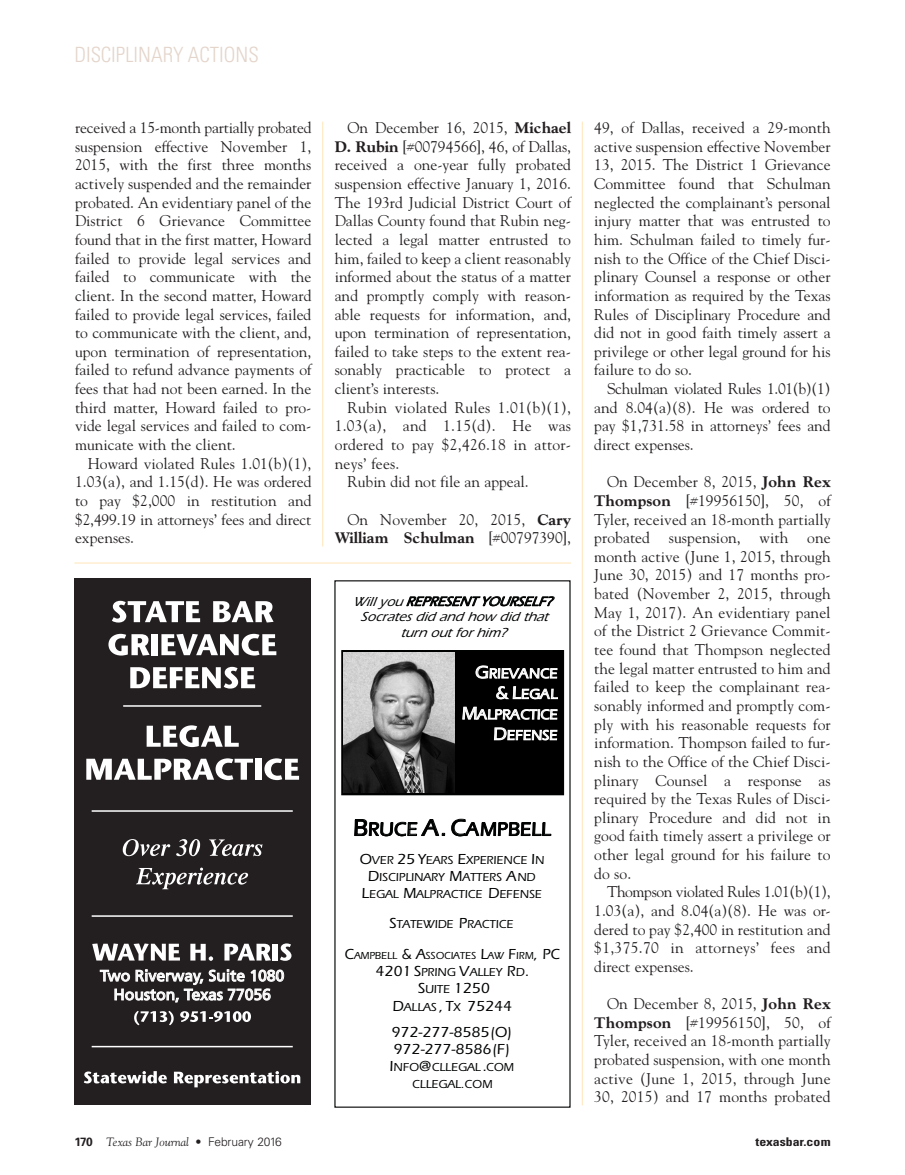
<style>
.page{position:relative;width:905px;height:1175px;background:#fff}
.page>*{position:absolute;margin:0;border:0;box-sizing:border-box;transform-origin:0 0}
.t1{font:300 condensed 21px "Univers";color:#e4d5cb}
.t2{font:500 19.5px "Itc Eras";letter-spacing:.005em;color:#010202}
.t3{font:15.75px/18.8px "Frutiger";color:#fff;text-align:center}
.t4{font:15.6px/18.6px "Goudy";color:#231f20;text-align:justify}
.t5{font:500 15px/17.1px "Itc Eras";color:#010202;text-align:center}
.t6{font:500 14.25px/20.5px "Itc Eras";letter-spacing:.005em;color:#fff;text-align:right}
.t7{font:italic 500 13.5px/15.5px "Itc Eras";letter-spacing:.005em;color:#010202;text-align:center}
.t8{font:500 12px/17.1px "Itc Eras";color:#010202;text-align:center}
.t9{font:italic 12px "Goudy";color:#231f20}
.t10{font:700 condensed 12px "Univers";color:#231f20;scale:1.15 1}
.t11{font:500 10.5px "Itc Eras";color:#010202}
.s1{font-weight:800}
.s2{font-size:18px}
.s3{font-size:24px}
.s4{font-size:15px}
.s5{font-size:12px}
.s6{font-family:"Univers";font-weight:700;font-style:normal}
.s7{font-family:"Univers";font-weight:300;font-style:normal}
</style>
<div class="page">
<hr style="left:322px;top:122px;width:1px;height:424px;background:#ffe6b9">
<hr style="left:582px;top:122px;width:1px;height:983px;background:#ffe6b9">
<hr style="left:74px;top:563px;width:497px;height:1px;background:#ffe6b9">
<div style="left:74px;top:579px;width:237px;height:526px;background:#231f20"></div>
<svg style="left:112px;top:601px;width:88px;height:21px"></svg>
<svg style="left:213px;top:601px;width:60px;height:21px"></svg>
<svg style="left:108px;top:634px;width:42px;height:21px"></svg>
<div style="left:151px;top:634px;width:7px;height:21px;background:#fff"></div>
<svg style="left:161px;top:634px;width:115px;height:21px"></svg>
<svg style="left:130px;top:667px;width:125px;height:21px"></svg>
<hr style="left:123px;top:705px;width:138px;height:1px;background:#fff">
<svg style="left:147px;top:725px;width:92px;height:22px"></svg>
<svg style="left:86px;top:758px;width:167px;height:22px"></svg>
<div style="left:255px;top:758px;width:6px;height:21px;background:#fff"></div>
<svg style="left:264px;top:758px;width:35px;height:22px"></svg>
<hr style="left:92px;top:810px;width:201px;height:1px;background:#fff">
<svg style="left:123px;top:839px;width:47px;height:17px"></svg>
<svg style="left:176px;top:839px;width:24px;height:17px"></svg>
<svg style="left:209px;top:839px;width:53px;height:17px"></svg>
<svg style="left:136px;top:867px;width:112px;height:22px"></svg>
<hr style="left:92px;top:915px;width:201px;height:1px;background:#fff">
<svg style="left:92px;top:943px;width:88px;height:17px"></svg>
<svg style="left:190px;top:943px;width:23px;height:17px"></svg>
<svg style="left:224px;top:943px;width:47px;height:17px"></svg>
<div style="left:272px;top:943px;width:5px;height:17px;background:#fff"></div>
<svg style="left:280px;top:943px;width:11px;height:17px"></svg>
<svg style="left:134px;top:1011px;width:40px;height:14px"></svg>
<svg style="left:180px;top:1011px;width:71px;height:11px"></svg>
<hr style="left:92px;top:1045px;width:201px;height:2px;background:#fff">
<svg style="left:84px;top:1071px;width:83px;height:12px"></svg>
<svg style="left:174px;top:1071px;width:126px;height:16px"></svg>
<div style="left:276px;top:969px;width:8px;height:12px;border:1px solid #fff;border-radius:50%"></div>
<svg style="left:100px;top:969px;width:182px;height:33px"></svg>
<svg style="left:406px;top:596px;width:149px;height:11px"></svg>
<svg style="left:354px;top:819px;width:91px;height:17px"></svg>
<svg style="left:451px;top:818px;width:100px;height:19px"></svg>
<div style="left:342px;top:650px;width:221px;height:144px;background:#000"></div>
<div style="left:341px;top:650px;width:223px;height:145px;border:1px solid #010202"></div>
<svg style="left:462px;top:665px;width:96px;height:76px"></svg>
<img style="left:343px;top:652px;width:111px;height:140px">
<h1 class="t1" style="left:74px;top:47px;width:186px">DISCIPLINARY ACTIONS</h1>
<p class="t4" style="left:75px;top:120px;width:238px">received a 15-month partially probated suspension effective November 1, 2015, with the first three months actively suspended and the remainder probated. An evidentiary panel of the District 6 Grievance Committee found that in the first matter, Howard failed to provide legal services and failed to communicate with the client. In the second matter, Howard failed to provide legal services, failed to communicate with the client, and, upon termination of representation, failed to refund advance payments of fees that had not been earned. In the third matter, Howard failed to pro&shy;vide legal services and failed to com&shy;municate with the client.</p>
<p class="t4" style="left:75px;top:455px;width:238px;text-indent:13px">Howard violated Rules 1.01(b)(1), 1.03(a), and 1.15(d). He was ordered to pay $2,000 in restitution and $2,499.19 in attorneys’ fees and direct expenses.</p>
<p class="t3" style="left:100px;top:967px;width:186px">Two Riverway, Suite 1080<br>Houston, Texas 77056</p>
<p class="t4" style="left:335px;top:120px;width:238px;text-indent:13px">On December 16, 2015, <span class="s1">Michael D. Rubin</span> [#00794566], 46, of Dallas, received a one-year fully probated suspension effective January 1, 2016.<br>The 193rd Judicial District Court of Dallas County found that Rubin neg&shy;lected a legal matter entrusted to him, failed to keep a client reasonably informed about the status of a matter and promptly comply with reason&shy;able requests for information, and, upon termination of representation, failed to take steps to the extent rea&shy;sonably practicable to protect a client’s interests.</p>
<p class="t4" style="left:347px;top:399px;width:225px">Rubin violated Rules 1.01(b)(1),</p>
<p class="t4" style="left:335px;top:418px;width:238px">1.03(a), and 1.15(d). He was</p>
<p class="t4" style="left:335px;top:436px;width:238px">ordered to pay $2,426.18 in attor-</p>
<p class="t4" style="left:335px;top:455px;width:66px">neys’ fees.</p>
<p class="t4" style="left:347px;top:474px;width:183px">Rubin did not file an appeal.</p>
<p class="t4" style="left:335px;top:511px;width:238px;text-align:right">On November 20, 2015, <span class="s1">Cary<br>William Schulman</span> [#00797390],</p>
<p class="t7" style="left:353px;top:595px;width:205px">Willyou REPRESENT YOURSELF?<br>Socratesdid and how did that turn outforhim?</p>
<p class="t6" style="left:461px;top:664px;width:97px"><span class="s2">G</span>RIEVANCE <span class="s2">&amp; L</span>EGAL<br><span class="s2">M</span>ALPRACTICE<br><span class="s2">D</span>EFENSE</p>
<p class="t2" style="left:353px;top:822px;width:199px"><span class="s3">B</span>RUCE <span class="s3">A.C</span>AMPBELL</p>
<p class="t8" style="left:359px;top:852px;width:186px"><span class="s4">O</span>VER <span class="s4">25 Y</span>EARS <span class="s4">E</span>XPERIENCE <span class="s4">I</span>N<br><span class="s4">D</span>ISCIPLINARY <span class="s4">M</span>ATTERS <span class="s4">A</span>ND<br><span class="s4">L</span>EGAL <span class="s4">M</span>ALPRACTICE <span class="s4">D</span>EFENSE</p>
<p class="t8" style="left:389px;top:917px;width:126px"><span class="s4">S</span>TATEWIDE <span class="s4">P</span>RACTICE</p>
<p class="t11" style="left:344px;top:952px;width:217px"><span class="s4">C</span>AMPBELL <span class="s4">&amp; A</span>SSOCIATES <span class="s4">L</span>AW <span class="s4">F</span>IRM<span class="s4">, PC</span></p>
<p class="t8" style="left:375px;top:965px;width:155px"><span class="s4">4201S</span>PRING <span class="s4">V</span>ALLEY <span class="s4">R</span>D<span class="s4">.</span></p>
<p class="t5" style="left:392px;top:981px;width:121px">S<span class="s5">UITE</span> 1250<br>D<span class="s5">ALLAS</span> , T<span class="s5">X</span> 75244</p>
<p class="t5" style="left:391px;top:1024px;width:122px;text-align:left">972-277-8585(O)<br>972-277-8586(F)</p>
<p class="t8" style="left:389px;top:1059px;width:126px"><span class="s4">I</span>NFO<span class="s4">@</span>CLLEGAL <span class="s4">.</span>COM<br>CLLEGAL.COM</p>
<p class="t4" style="left:594px;top:120px;width:238px">49, of Dallas, received a 29-month active suspension effective November 13, 2015. The District 1 Grievance Committee found that Schulman neglected the complainant’s personal injury matter that was entrusted to him. Schulman failed to timely fur&shy;nish to the Office of the Chief Disci&shy;plinary Counsel a response or other information as required by the Texas Rules of Disciplinary Procedure and did not in good faith timely assert a privilege or other legal ground for his failure to do so.</p>
<p class="t4" style="left:594px;top:380px;width:238px;text-indent:13px">Schulman violated Rules 1.01(b)(1) and 8.04(a)(8). He was ordered to pay $1,731.58 in attorneys’ fees and direct expenses.</p>
<p class="t4" style="left:594px;top:474px;width:238px;text-indent:13px">On December 8, 2015, <span class="s1">John Rex Thompson</span> [#19956150], 50, of Tyler, received an 18-month partially probated suspension, with one month active (June 1, 2015, through June 30, 2015) and 17 months pro&shy;bated (November 2, 2015, through May 1, 2017). An evidentiary panel of the District 2 Grievance Commit&shy;tee found that Thompson neglected the legal matter entrusted to him and failed to keep the complainant rea&shy;sonably informed and promptly com&shy;ply with his reasonable requests for information. Thompson failed to fur&shy;nish to the Office of the Chief Disci&shy;plinary Counsel a response as required by the Texas Rules of Disci&shy;plinary Procedure and did not in good faith timely assert a privilege or other legal ground for his failure to do so.</p>
<p class="t4" style="left:594px;top:883px;width:238px;text-indent:13px">Thompson violated Rules 1.01(b)(1), 1.03(a), and 8.04(a)(8). He was or&shy;dered to pay $2,400 in restitution and $1,375.70 in attorneys’ fees and direct expenses.</p>
<p class="t4" style="left:594px;top:995px;width:238px;text-indent:13px">On December 8, 2015, <span class="s1">John Rex Thompson</span> [#19956150], 50, of Tyler, received an 18-month partially probated suspension, with one month active (June 1, 2015, through June 30, 2015) and 17 months probated</p>
<p class="t9" style="left:74px;top:1136px;width:209px"><span class="s6">170</span> Texas Bar Journal <span class="s7">• February 2016</span></p>
<p class="t10" style="left:755px;top:1137px;width:67px">texasbar.com</p>
</div>
